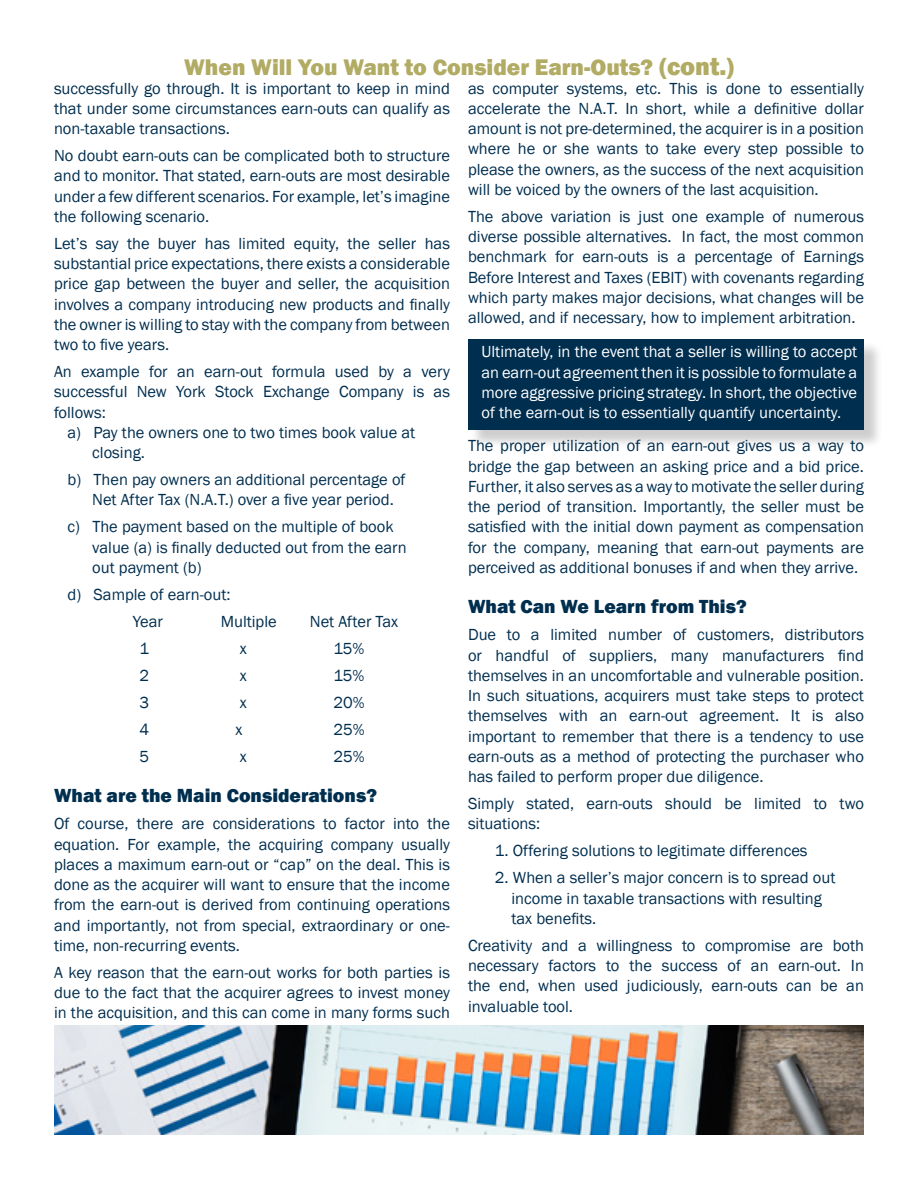
<style>
.page{position:relative;width:918px;height:1188px;background:#fff}
.page>*{position:absolute;margin:0;border:0;box-sizing:border-box;transform-origin:0 0}
.t1{font:800 23.25px "Franklin Gothic";color:#b1ab63}
.t2{font:800 19.5px "Franklin Gothic";color:#002e4f}
.t3{font:16.5px/20.2px "Franklin Gothic";color:#002e4f;text-align:justify}
.t4{font:16.5px/20.2px "Franklin Gothic";color:#fff;text-align:justify}
.s1{font-size:25.5px}
</style>
<div class="page">
<img style="left:54px;top:1025px;width:810px;height:109px">
<div style="left:471px;top:342px;width:412px;height:106px;background:#000;opacity:.2"></div>
<div style="left:468px;top:339px;width:396px;height:91px;background:#002e4f"></div>
<h1 class="t1" style="left:184px;top:52px;width:551px">When Will You Want to Consider Earn-Outs? <span class="s1">(cont.)</span></h1>
<p class="t3" style="left:54px;top:78px;width:398px">successfully go through. It is important to keep in mind that under some circumstances earn-outs can qualify as non-taxable transactions.</p>
<p class="t3" style="left:54px;top:146px;width:398px">No doubt earn-outs can be complicated both to structure and to monitor. That stated, earn-outs are most desirable under a few different scenarios. For example, let’s imagine the following scenario.</p>
<p class="t3" style="left:54px;top:234px;width:398px">Let’s say the buyer has limited equity, the seller has substantial price expectations, there exists a considerable price gap between the buyer and seller, the acquisition involves a company introducing new products and finally the owner is willing to stay with the company from between two to five years.</p>
<p class="t3" style="left:54px;top:362px;width:397px">An example for an earn-out formula used by a very</p>
<p class="t3" style="left:54px;top:382px;width:398px">successful New York Stock Exchange Company is as</p>
<p class="t3" style="left:54px;top:402px;width:53px">follows:</p>
<p class="t3" style="left:67px;top:423px;width:349px">a) Pay the owners one to two times book value at</p>
<p class="t3" style="left:92px;top:443px;width:54px">closing.</p>
<p class="t3" style="left:92px;top:470px;width:315px;text-indent:-25px">b) Then pay owners an additional percentage of<br>Net After Tax (N.A.T.) over a five year period.</p>
<p class="t3" style="left:92px;top:517px;width:316px;text-align:left;text-indent:-25px">c) The payment based on the multiple of book value (a) is finally deducted out from the earn out payment (b)</p>
<p class="t3" style="left:67px;top:581px;width:165px;line-height:27px;text-align:center">d) Sample of earn-out:<br>Year</p>
<p class="t3" style="left:221px;top:612px;width:58px">Multiple</p>
<p class="t3" style="left:310px;top:612px;width:90px">Net After Tax</p>
<p class="t3" style="left:139px;top:639px;width:11px">1</p>
<p class="t3" style="left:240px;top:639px;width:8px">x</p>
<p class="t3" style="left:334px;top:639px;width:32px">15%</p>
<p class="t3" style="left:139px;top:666px;width:11px">2</p>
<p class="t3" style="left:240px;top:666px;width:8px">x</p>
<p class="t3" style="left:334px;top:666px;width:32px">15%</p>
<p class="t3" style="left:139px;top:693px;width:11px">3</p>
<p class="t3" style="left:240px;top:693px;width:8px">x</p>
<p class="t3" style="left:333px;top:693px;width:33px">20%</p>
<p class="t3" style="left:139px;top:720px;width:11px">4</p>
<p class="t3" style="left:236px;top:720px;width:8px">x</p>
<p class="t3" style="left:333px;top:720px;width:33px">25%</p>
<p class="t3" style="left:139px;top:747px;width:11px">5</p>
<p class="t3" style="left:240px;top:747px;width:8px">x</p>
<p class="t3" style="left:333px;top:747px;width:33px">25%</p>
<p class="t2" style="left:54px;top:783px;width:324px">What are the Main Considerations?</p>
<p class="t3" style="left:54px;top:814px;width:398px">Of course, there are considerations to factor into the equation. For example, the acquiring company usually places a maximum earn-out or “cap” on the deal. This is done as the acquirer will want to ensure that the income from the earn-out is derived from continuing operations and importantly, not from special, extraordinary or one&shy;time, non-recurring events.</p>
<p class="t3" style="left:54px;top:963px;width:398px">A key reason that the earn-out works for both parties is due to the fact that the acquirer agrees to invest money in the acquisition, and this can come in many forms such</p>
<p class="t3" style="left:468px;top:78px;width:398px">as computer systems, etc. This is done to essentially accelerate the N.A.T. In short, while a definitive dollar amount is not pre-determined, the acquirer is in a position where he or she wants to take every step possible to please the owners, as the success of the next acquisition will be voiced by the owners of the last acquisition.</p>
<p class="t3" style="left:468px;top:207px;width:398px">The above variation is just one example of numerous diverse possible alternatives. In fact, the most common benchmark for earn-outs is a percentage of Earnings Before Interest and Taxes (EBIT) with covenants regarding which party makes major decisions, what changes will be allowed, and if necessary, how to implement arbitration.</p>
<p class="t4" style="left:482px;top:342px;width:377px">Ultimately, in the event that a seller is willing to accept an earn-out agreement then it is possible to formulate a more aggressive pricing strategy. In short, the objective of the earn-out is to essentially quantify uncertainty.</p>
<p class="t3" style="left:468px;top:436px;width:398px">The proper utilization of an earn-out gives us a way to bridge the gap between an asking price and a bid price.<br>Further, it also serves as a way to motivate the seller during the period of transition. Importantly, the seller must be satisfied with the initial down payment as compensation for the company, meaning that earn-out payments are perceived as additional bonuses if and when they arrive.</p>
<p class="t2" style="left:468px;top:594px;width:280px">What Can We Learn from This?</p>
<p class="t3" style="left:468px;top:625px;width:398px">Due to a limited number of customers, distributors or handful of suppliers, many manufacturers find themselves in an uncomfortable and vulnerable position.<br>In such situations, acquirers must take steps to protect themselves with an earn-out agreement. It is also important to remember that there is a tendency to use earn-outs as a method of protecting the purchaser who has failed to perform proper due diligence.</p>
<p class="t3" style="left:468px;top:794px;width:398px">Simply stated, earn-outs should be limited to two situations:</p>
<p class="t3" style="left:495px;top:841px;width:314px">1. Offering solutions to legitimate differences</p>
<p class="t3" style="left:511px;top:868px;width:326px;text-align:left;text-indent:-16px">2. When a seller’s major concern is to spread out income in taxable transactions with resulting tax benefits.</p>
<p class="t3" style="left:468px;top:936px;width:398px">Creativity and a willingness to compromise are both necessary factors to the success of an earn-out. In the end, when used judiciously, earn-outs can be an invaluable tool.</p>
</div>
